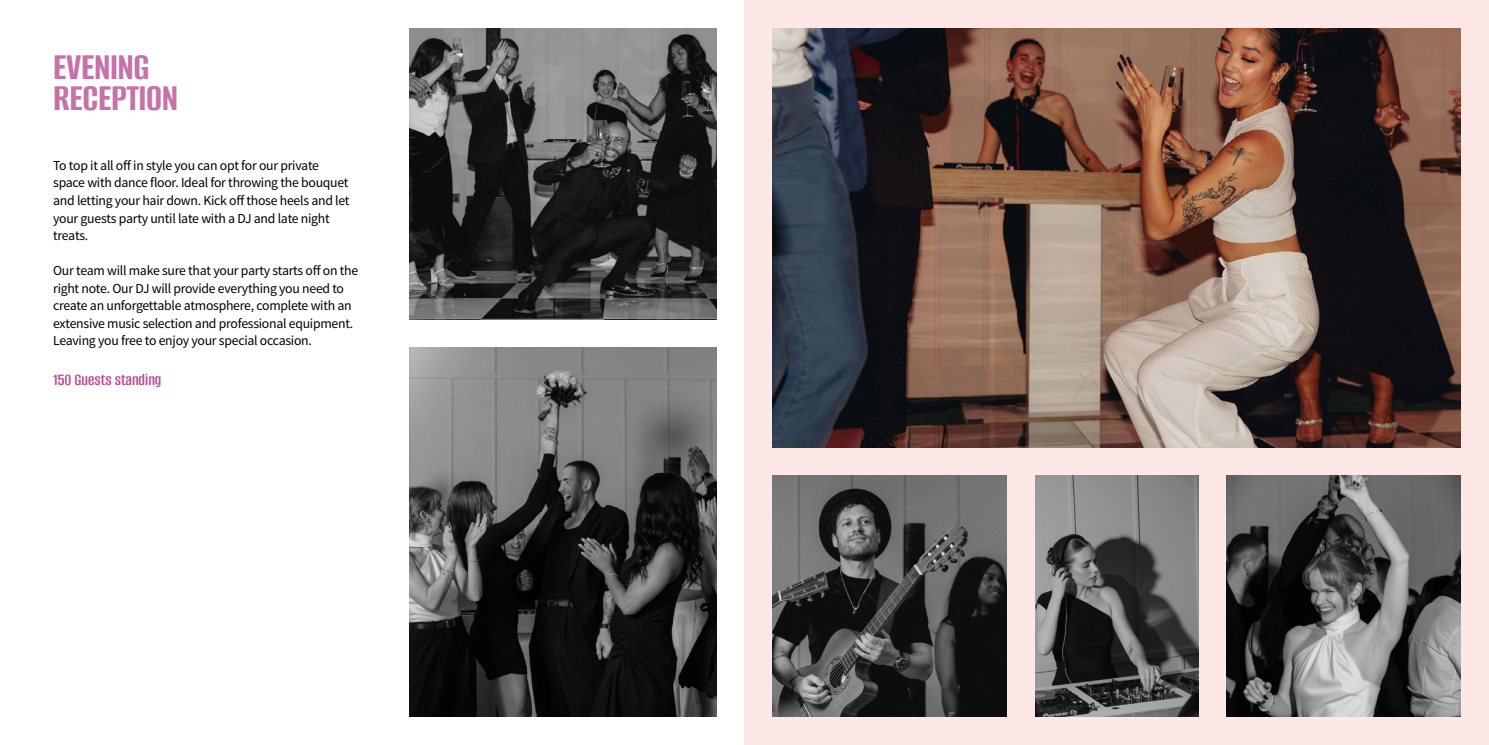
<style>
.page{position:relative;width:1489px;height:745px;background:#fff}
.page>*{position:absolute;margin:0;border:0;box-sizing:border-box;transform-origin:0 0}
.t1{font:700 40px/31.2px "Alumni Sans";letter-spacing:-.01em;color:#c671a8}
.t2{font:600 17.5px "Alumni Sans";color:#ba4990}
.t3{font:13.75px/17.5px "Source Sans Pro";letter-spacing:-.02em;color:#000}
</style>
<div class="page">
<div style="left:744px;top:0;width:744px;height:744px;background:#fde8e7"></div>
<img style="left:409px;top:28px;width:307px;height:291px">
<img style="left:409px;top:347px;width:307px;height:369px">
<img style="left:772px;top:475px;width:234px;height:241px">
<img style="left:1035px;top:475px;width:163px;height:241px">
<img style="left:1226px;top:475px;width:234px;height:241px">
<img style="left:772px;top:28px;width:688px;height:418px">
<h1 class="t1" style="left:53px;top:53px;width:127px">EVENING<br>RECEPTION</h1>
<p class="t3" style="left:53px;top:157px;width:298px">To top it all off in style you can opt for our private space with dance floor. Ideal for throwing the bouquet and letting your hair down. Kick off those heels and let your guests party until late with a DJ and late night treats.</p>
<p class="t3" style="left:53px;top:262px;width:306px">Our team will make sure that your party starts off on the right note. Our DJ will provide everything you need to create an unforgettable atmosphere, complete with an extensive music selection and professional equipment.<br>Leaving you free to enjoy your special occasion.</p>
<p class="t2" style="left:53px;top:370px;width:110px">150 Guests standing</p>
</div>
